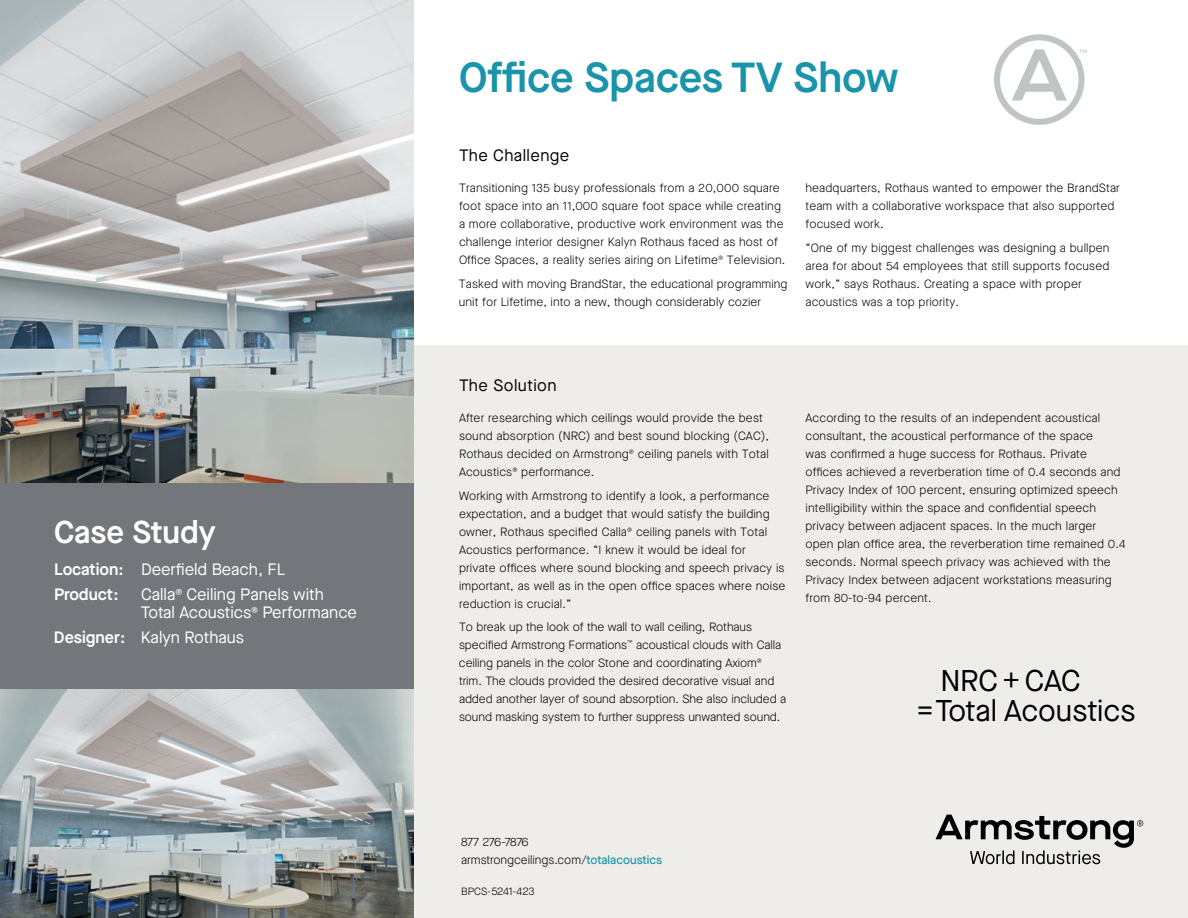
<style>
.page{position:relative;width:1188px;height:918px;background:#fff}
.page>*{position:absolute;margin:0;border:0;box-sizing:border-box;transform-origin:0 0}
.t1{font:600 42px "Maison Neue";color:#1a94aa}
.t2{font:600 31.5px "Maison Neue";color:#fff}
.t3{font:30px/30px "Maison Neue";letter-spacing:-.005em;color:#000}
.t4{font:16.5px/18px "Maison Neue";color:#fff}
.t5{font:600 16.5px/25.3px "Maison Neue";letter-spacing:-.005em;color:#fff}
.t6{font:16.5px "Maison Neue";letter-spacing:.025em;color:#000}
.t7{font:300 12px/18px "Maison Neue";letter-spacing:.01em;color:#000}
.t8{font:300 10.5px "Maison Neue";letter-spacing:-.01em;color:#000}
.s1{font-weight:400}
.s2{font-weight:600}
.s3{font-weight:500;color:#1a94aa}
</style>
<div class="page">
<div style="left:413px;top:346px;width:775px;height:572px;background:#efedea"></div>
<img style="left:0;top:688px;width:413px;height:230px">
<img style="left:0;top:0;width:413px;height:483px">
<div style="left:0;top:483px;width:413px;height:205px;background:#73767a"></div>
<svg style="left:936px;top:815px;width:207px;height:49px"></svg>
<svg style="left:994px;top:34px;width:93px;height:91px"></svg>
<h2 class="t2" style="left:54px;top:510px;width:163px">Case Study</h2>
<h3 class="t5" style="left:54px;top:556px;width:233px">Location: <span class="s1">Deerfield Beach, FL<br></span>Product:</h3>
<h3 class="t4" style="left:141px;top:585px;width:217px">Calla<sup>®</sup> Ceiling Panels with<br>Total Acoustics<sup>®</sup> Performance</h3>
<h3 class="t4" style="left:54px;top:629px;width:192px"><span class="s2">Designer:</span> Kalyn Rothaus</h3>
<h1 class="t1" style="left:459px;top:48px;width:441px">Office Spaces TV Show</h1>
<h3 class="t6" style="left:459px;top:144px;width:112px">The Challenge</h3>
<p class="t7" style="left:459px;top:179px;width:328px">Transitioning 135 busy professionals from a 20,000 square foot space into an 11,000 square foot space while creating a more collaborative, productive work environment was the challenge interior designer Kalyn Rothaus faced as host of Office Spaces, a reality series airing on Lifetime<sup>®</sup> Television.</p>
<p class="t7" style="left:459px;top:274px;width:330px">Tasked with moving BrandStar, the educational programming unit for Lifetime, into a new, though considerably cozier</p>
<p class="t7" style="left:805px;top:179px;width:316px">headquarters, Rothaus wanted to empower the BrandStar team with a collaborative workspace that also supported focused work.</p>
<p class="t7" style="left:805px;top:238px;width:305px">“One of my biggest challenges was designing a bullpen area for about 54 employees that still supports focused work,” says Rothaus. Creating a space with proper acoustics was a top priority.</p>
<h3 class="t6" style="left:459px;top:374px;width:99px">The Solution</h3>
<p class="t7" style="left:459px;top:409px;width:312px">After researching which ceilings would provide the best sound absorption (NRC) and best sound blocking (CAC), Rothaus decided on Armstrong<sup>®</sup> ceiling panels with Total Acoustics<sup>®</sup> performance.</p>
<p class="t7" style="left:459px;top:487px;width:328px">Working with Armstrong to identify a look, a performance expectation, and a budget that would satisfy the building owner, Rothaus specified Calla<sup>®</sup> ceiling panels with Total Acoustics performance. “I knew it would be ideal for private offices where sound blocking and speech privacy is important, as well as in the open office spaces where noise reduction is crucial.”</p>
<p class="t7" style="left:459px;top:618px;width:329px">To break up the look of the wall to wall ceiling, Rothaus specified Armstrong Formations<sup>™</sup> acoustical clouds with Calla ceiling panels in the color Stone and coordinating Axiom<sup>® </sup>trim. The clouds provided the desired decorative visual and added another layer of sound absorption. She also included a sound masking system to further suppress unwanted sound.</p>
<p class="t7" style="left:806px;top:409px;width:322px">According to the results of an independent acoustical consultant, the acoustical performance of the space<br>was confirmed a huge success for Rothaus. Private offices achieved a reverberation time of 0.4 seconds and Privacy Index of 100 percent, ensuring optimized speech intelligibility within the space and confidential speech privacy between adjacent spaces. In the much larger open plan office area, the reverberation time remained 0.4 seconds. Normal speech privacy was achieved with the Privacy Index between adjacent workstations measuring from 80-to-94 percent.</p>
<h3 class="t3" style="left:917px;top:666px;width:220px;text-indent:24px">NRC + CAC =Total Acoustics</h3>
<p class="t7" style="left:461px;top:833px;width:202px">877 276-7876 armstrongceilings.com/<span class="s3">totalacoustics</span></p>
<p class="t8" style="left:461px;top:884px;width:75px">BPCS-5241-423</p>
</div>
